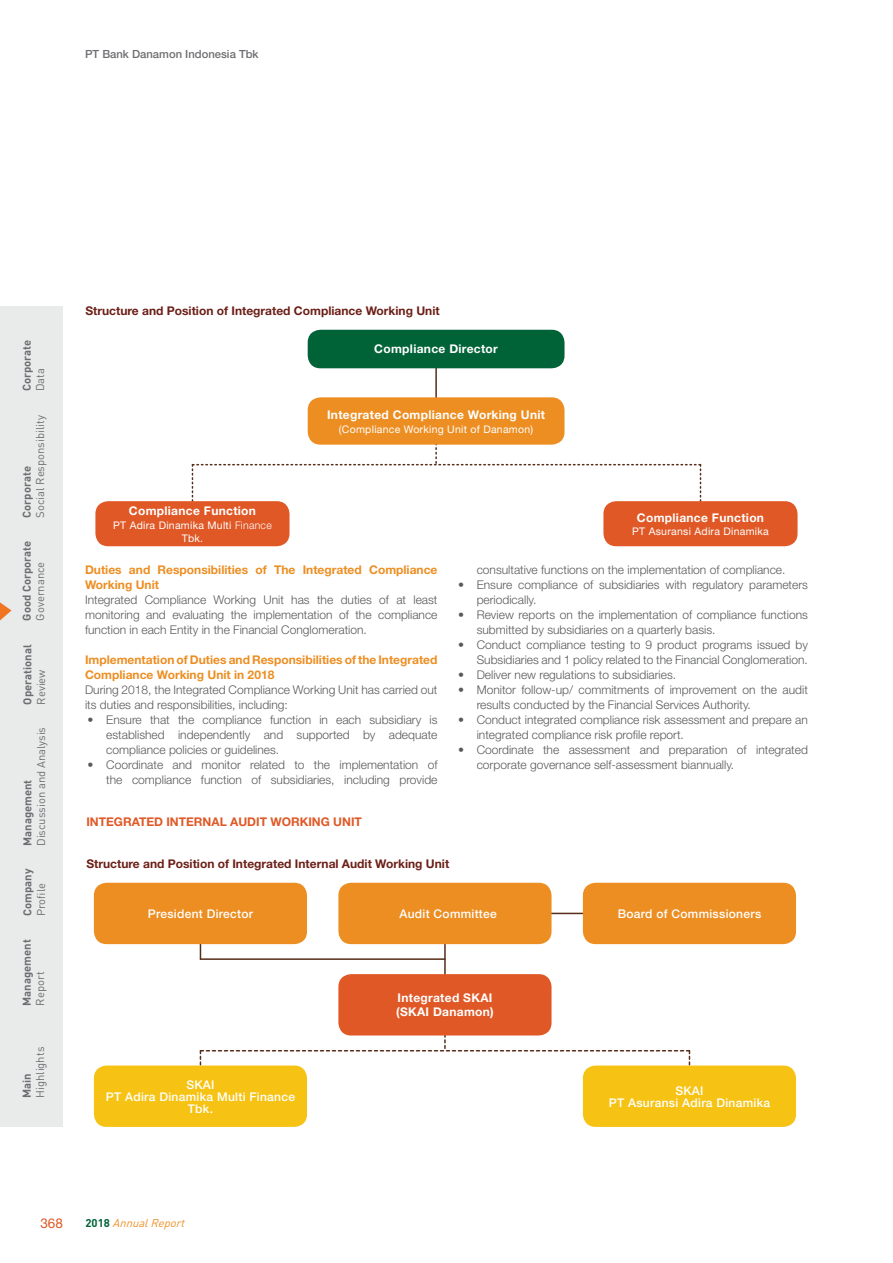
<style>
.page{position:relative;width:893px;height:1263px;background:#fff}
.page>*{position:absolute;margin:0;border:0;box-sizing:border-box;transform-origin:0 0}
.t1{font:13.5px "Helvetica Neue LT Std";color:#e05826}
.t2{font:300 12px/15px "Helvetica Neue LT Std";color:#58595b}
.t3{font:700 12px/15px "Helvetica Neue LT Std";color:#ed8e22}
.t4{font:500 12px/12px "Helvetica Neue LT Std";letter-spacing:.025em;color:#fff;text-align:center}
.t5{font:700 12px/13.5px "Helvetica Neue LT Std";letter-spacing:.025em;color:#fff}
.t6{font:700 12px "Helvetica Neue LT Std";color:#6c1f17}
.t7{font:700 12px "Helvetica Neue LT Std";color:#e05826}
.t8{font:11.25px "DIN Pro";color:#6d6e71}
.t9{font:700 11.25px "DIN Pro";color:#6d6e71}
.t10{font:500 11.25px "Helvetica Neue LT Std";color:#6d6e71}
.t11{font:italic 11.25px "DIN Pro";color:#ed8e22}
.t12{font:10.5px/13.5px "Helvetica Neue LT Std";letter-spacing:.025em;color:#fff;text-align:center}
.s1{font-weight:300}
.s2{font-weight:700;font-style:normal;color:#006337}
</style>
<div class="page">
<div style="left:0;top:306px;width:63px;height:821px;background:#e9eaea"></div>
<svg style="left:0;top:602px;width:11px;height:18px"></svg>
<hr style="left:435px;top:361px;width:2px;height:57px;background:#572c18">
<div style="left:308px;top:330px;width:256px;height:38px;background:#006337;border-radius:13px"></div>
<div style="left:308px;top:397px;width:256px;height:48px;background:#ed8e22;border-radius:13px"></div>
<div style="left:95px;top:501px;width:195px;height:45px;background:#e05826;border-radius:13px"></div>
<div style="left:603px;top:501px;width:194px;height:45px;background:#e05826;border-radius:13px"></div>
<svg style="left:192px;top:403px;width:509px;height:103px"></svg>
<hr style="left:444px;top:934px;width:2px;height:43px;background:#572c18">
<hr style="left:200px;top:917px;width:1px;height:42px;background:#572c18">
<hr style="left:200px;top:958px;width:245px;height:2px;background:#572c18">
<hr style="left:547px;top:913px;width:39px;height:1px;background:#572c18">
<div style="left:94px;top:883px;width:213px;height:61px;background:#ed8e22;border-radius:13px"></div>
<div style="left:94px;top:1065px;width:213px;height:62px;background:#f6c315;border-radius:13px"></div>
<div style="left:338px;top:974px;width:213px;height:61px;background:#e05826;border-radius:13px"></div>
<div style="left:338px;top:883px;width:213px;height:61px;background:#ed8e22;border-radius:13px"></div>
<div style="left:583px;top:883px;width:213px;height:61px;background:#ed8e22;border-radius:13px"></div>
<div style="left:583px;top:1065px;width:213px;height:62px;background:#f6c315;border-radius:13px"></div>
<svg style="left:200px;top:1028px;width:490px;height:42px"></svg>
<p class="t10" style="left:85px;top:47px;width:175px">PT Bank Danamon Indonesia Tbk</p>
<p class="t9" style="left:19px;top:391px;width:53px;rotate:-90deg">Corporate</p>
<p class="t8" style="left:33px;top:391px;width:25px;rotate:-90deg">Data</p>
<p class="t8" style="left:33px;top:518px;width:104px;rotate:-90deg">Social Responsibility</p>
<p class="t9" style="left:19px;top:518px;width:53px;rotate:-90deg">Corporate</p>
<p class="t9" style="left:19px;top:620px;width:82px;rotate:-90deg">Good Corporate</p>
<p class="t8" style="left:33px;top:620px;width:60px;rotate:-90deg">Governance</p>
<p class="t9" style="left:20px;top:705px;width:61px;rotate:-90deg">Operational</p>
<p class="t8" style="left:33px;top:705px;width:37px;rotate:-90deg">Review</p>
<p class="t8" style="left:33px;top:846px;width:121px;rotate:-90deg">Discussion and Analysis</p>
<p class="t9" style="left:20px;top:846px;width:68px;rotate:-90deg">Management</p>
<p class="t9" style="left:20px;top:916px;width:49px;rotate:-90deg">Company</p>
<p class="t8" style="left:33px;top:916px;width:34px;rotate:-90deg">Profile</p>
<p class="t9" style="left:19px;top:1006px;width:68px;rotate:-90deg">Management</p>
<p class="t8" style="left:33px;top:1006px;width:35px;rotate:-90deg">Report</p>
<p class="t8" style="left:33px;top:1098px;width:53px;rotate:-90deg">Highlights</p>
<p class="t9" style="left:19px;top:1098px;width:26px;rotate:-90deg">Main</p>
<p class="t6" style="left:85px;top:303px;width:356px">Structure and Position of Integrated Compliance Working Unit</p>
<p class="t5" style="left:374px;top:342px;width:125px">Compliance Director</p>
<p class="t5" style="left:129px;top:504px;width:129px">Compliance Function</p>
<p class="t12" style="left:113px;top:518px;width:160px">PT Adira Dinamika Multi <span class="s1">Finance<br></span>Tbk.</p>
<p class="t5" style="left:327px;top:408px;width:220px">Integrated Compliance Working Unit</p>
<p class="t12" style="left:339px;top:422px;width:196px">(Compliance Working Unit of Danamon)</p>
<p class="t5" style="left:637px;top:510px;width:129px">Compliance Function</p>
<p class="t12" style="left:632px;top:525px;width:138px">PT Asuransi Adira Dinamika</p>
<p class="t3" style="left:85px;top:562px;width:354px">Duties and Responsibilities of The Integrated Compliance<br>Working Unit</p>
<p class="t2" style="left:85px;top:592px;width:354px;text-align:justify">Integrated Compliance Working Unit has the duties of at least monitoring and evaluating the implementation of the compliance function in each Entity in the Financial Conglomeration.</p>
<p class="t3" style="left:85px;top:652px;width:354px">Implementation of Duties and Responsibilities of the Integrated<br>Compliance Working Unit in 2018</p>
<p class="t2" style="left:85px;top:682px;width:354px">During 2018, the Integrated Compliance Working Unit has carried out its duties and responsibilities, including:</p>
<p class="t2" style="left:106px;top:712px;width:333px;text-align:justify;text-indent:-19px">• Ensure that the compliance function in each subsidiary is established independently and supported by adequate compliance policies or guidelines.</p>
<p class="t2" style="left:88px;top:757px;width:351px;text-align:right">• Coordinate and monitor related to the implementation of the compliance function of subsidiaries, including provide</p>
<p class="t2" style="left:477px;top:562px;width:310px">consultative functions on the implementation of compliance.</p>
<p class="t2" style="left:477px;top:577px;width:333px;text-indent:-19px">• Ensure compliance of subsidiaries with regulatory parameters periodically.</p>
<p class="t2" style="left:477px;top:607px;width:333px;text-indent:-19px">• Review reports on the implementation of compliance functions submitted by subsidiaries on a quarterly basis.</p>
<p class="t2" style="left:458px;top:637px;width:351px;text-align:right">• Conduct compliance testing to 9 product programs issued by<br>Subsidiaries and 1 policy related to the Financial Conglomeration.</p>
<p class="t2" style="left:458px;top:667px;width:220px">• Deliver new regulations to subsidiaries.</p>
<p class="t2" style="left:477px;top:682px;width:333px;text-indent:-19px">• Monitor follow-up/ commitments of improvement on the audit results conducted by the Financial Services Authority.</p>
<p class="t2" style="left:477px;top:712px;width:333px;text-indent:-19px">• Conduct integrated compliance risk assessment and prepare an integrated compliance risk profile report.</p>
<p class="t2" style="left:477px;top:742px;width:333px;text-indent:-19px">• Coordinate the assessment and preparation of integrated corporate governance self-assessment biannually.</p>
<p class="t7" style="left:86px;top:814px;width:277px">INTEGRATED INTERNAL AUDIT WORKING UNIT</p>
<p class="t6" style="left:86px;top:856px;width:364px">Structure and Position of Integrated Internal Audit Working Unit</p>
<p class="t4" style="left:148px;top:907px;width:107px">President Director</p>
<p class="t4" style="left:399px;top:907px;width:99px">Audit Committee</p>
<p class="t4" style="left:618px;top:907px;width:145px">Board of Commissioners</p>
<p class="t4" style="left:106px;top:1078px;width:191px">SKAI<br>PT Adira Dinamika Multi Finance<br>Tbk.</p>
<p class="t5" style="left:396px;top:991px;width:99px">Integrated SKAI (SKAI Danamon)</p>
<p class="t4" style="left:609px;top:1084px;width:163px">SKAI<br>PT Asuransi Adira Dinamika</p>
<p class="t1" style="left:40px;top:1215px;width:24px">368</p>
<p class="t11" style="left:85px;top:1215px;width:104px"><span class="s2">2 0 1 8</span> AnnualReport</p>
</div>
